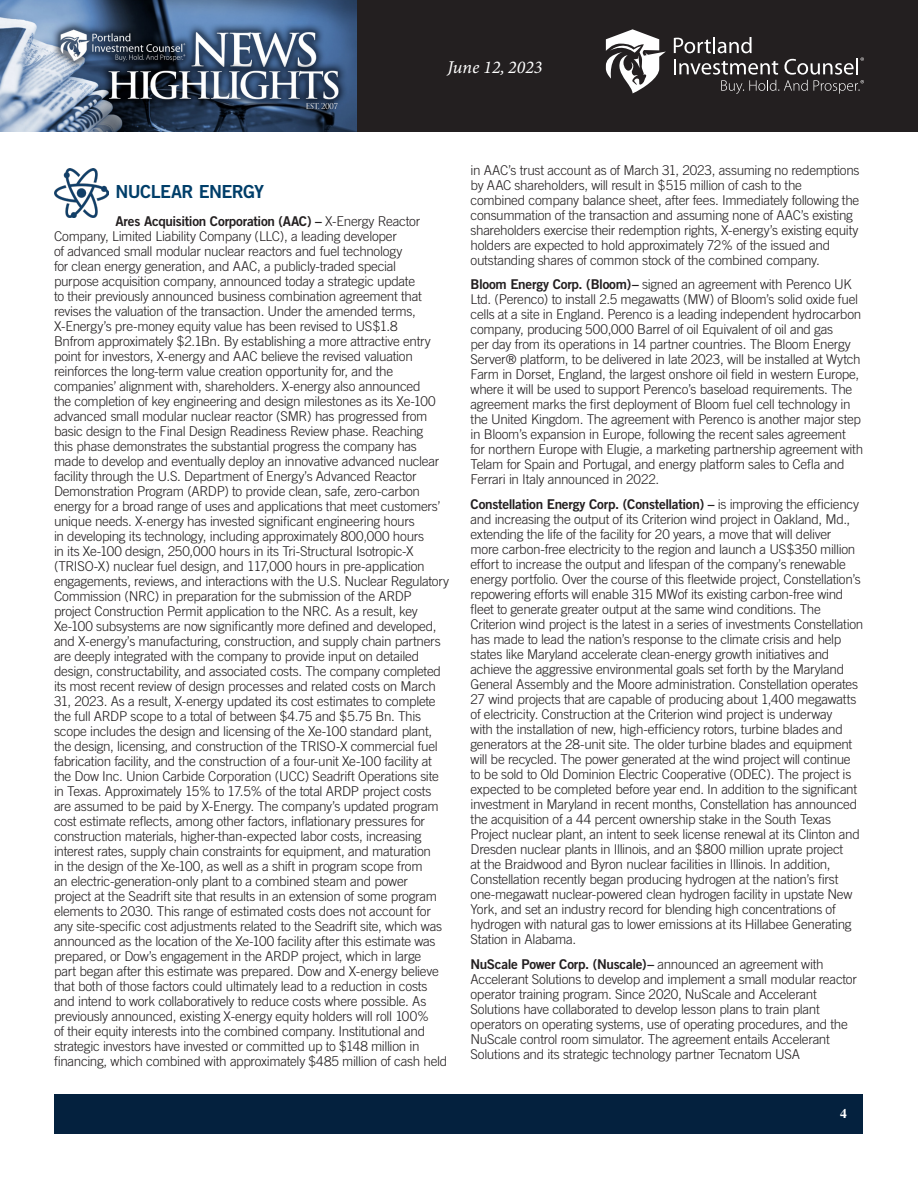
<style>
.page{position:relative;width:918px;height:1188px;background:#fff}
.page>*{position:absolute;margin:0;border:0;box-sizing:border-box;transform-origin:0 0}
.Article_-_Body{font:18px "Trade Gothic Bold Two";letter-spacing:-.035em;color:#003e69}
.t1{font:italic 18px "Minion Variable Concept";color:#fff}
.Article_-_Body-2{font:300 13.5px/15px "Trade Gothic";letter-spacing:-.02em;color:#231f20}
.t2{font:700 13.5px "Times";color:#fff}
.s1{font-family:"Trade Gothic Bold Two";font-weight:400}
</style>
<div class="page">
<div style="left:356px;top:0;width:562px;height:132px;background:#231f20"></div>
<img style="left:0;top:0;width:356px;height:132px">
<svg style="left:674px;top:37px;width:190px;height:57px"></svg>
<svg style="left:606px;top:29px;width:60px;height:64px"></svg>
<div style="left:55px;top:1094px;width:808px;height:39px;background:#04213e"></div>
<img style="left:54px;top:168px;width:55px;height:49px">
<h1 class="t1" style="left:447px;top:55px;width:97px">June 12, 2023</h1>
<p class="Article_-_Body" style="left:115px;top:180px;width:150px">NUCLEAR ENERGY</p>
<p class="Article_-_Body-2" style="left:54px;top:214px;width:397px;text-indent:62px"><span class="s1">Ares Acquisition Corporation (AAC) –</span> X-Energy Reactor Company, Limited Liability Company (LLC), a leading developer<br>of advanced small modular nuclear reactors and fuel technology<br>for clean energy generation, and AAC, a publicly-traded special<br>purpose acquisition company, announced today a strategic update<br>to their previously announced business combination agreement that revises the valuation of the transaction. Under the amended terms, X-Energy’s pre-money equity value has been revised to US$1.8<br>Bnfrom approximately $2.1Bn. By establishing a more attractive entry point for investors, X-energy and AAC believe the revised valuation reinforces the long-term value creation opportunity for, and the companies’ alignment with, shareholders. X-energy also announced<br>the completion of key engineering and design milestones as its Xe-100 advanced small modular nuclear reactor (SMR) has progressed from basic design to the Final Design Readiness Review phase. Reaching<br>this phase demonstrates the substantial progress the company has made to develop and eventually deploy an innovative advanced nuclear facility through the U.S. Department of Energy’s Advanced Reactor Demonstration Program (ARDP) to provide clean, safe, zero-carbon energy for a broad range of uses and applications that meet customers’ unique needs. X-energy has invested significant engineering hours<br>in developing its technology, including approximately 800,000 hours<br>in its Xe-100 design, 250,000 hours in its Tri-Structural Isotropic-X (TRISO-X) nuclear fuel design, and 117,000 hours in pre-application engagements, reviews, and interactions with the U.S. Nuclear Regulatory Commission (NRC) in preparation for the submission of the ARDP project Construction Permit application to the NRC. As a result, key Xe-100 subsystems are now significantly more defined and developed, and X-energy’s manufacturing, construction, and supply chain partners are deeply integrated with the company to provide input on detailed design, constructability, and associated costs. The company completed its most recent review of design processes and related costs on March 31, 2023. As a result, X-energy updated its cost estimates to complete the full ARDP scope to a total of between $4.75 and $5.75 Bn. This scope includes the design and licensing of the Xe-100 standard plant, the design, licensing, and construction of the TRISO-X commercial fuel fabrication facility, and the construction of a four-unit Xe-100 facility at the Dow Inc. Union Carbide Corporation (UCC) Seadrift Operations site in Texas. Approximately 15% to 17.5% of the total ARDP project costs are assumed to be paid by X-Energy. The company’s updated program cost estimate reflects, among other factors, inflationary pressures for construction materials, higher-than-expected labor costs, increasing interest rates, supply chain constraints for equipment, and maturation<br>in the design of the Xe-100, as well as a shift in program scope from<br>an electric-generation-only plant to a combined steam and power<br>project at the Seadrift site that results in an extension of some program elements to 2030. This range of estimated costs does not account for any site-specific cost adjustments related to the Seadrift site, which was announced as the location of the Xe-100 facility after this estimate was prepared, or Dow’s engagement in the ARDP project, which in large<br>part began after this estimate was prepared. Dow and X-energy believe that both of those factors could ultimately lead to a reduction in costs and intend to work collaboratively to reduce costs where possible. As previously announced, existing X-energy equity holders will roll 100%<br>of their equity interests into the combined company. Institutional and strategic investors have invested or committed up to $148 million in financing, which combined with approximately $485 million of cash held</p>
<p class="Article_-_Body-2" style="left:471px;top:162px;width:391px">in AAC’s trust account as of March 31, 2023, assuming no redemptions by AAC shareholders, will result in $515 million of cash to the combined company balance sheet, after fees. Immediately following the consummation of the transaction and assuming none of AAC’s existing shareholders exercise their redemption rights, X-energy’s existing equity holders are expected to hold approximately 72% of the issued and outstanding shares of common stock of the combined company.</p>
<p class="Article_-_Body-2" style="left:471px;top:277px;width:394px"><span class="s1">Bloom Energy Corp. (Bloom)–</span> signed an agreement with Perenco UK Ltd. (Perenco) to install 2.5 megawatts (MW) of Bloom’s solid oxide fuel cells at a site in England. Perenco is a leading independent hydrocarbon company, producing 500,000 Barrel of oil Equivalent of oil and gas<br>per day from its operations in 14 partner countries. The Bloom Energy Server® platform, to be delivered in late 2023, will be installed at Wytch Farm in Dorset, England, the largest onshore oil field in western Europe, where it will be used to support Perenco’s baseload requirements. The agreement marks the first deployment of Bloom fuel cell technology in the United Kingdom. The agreement with Perenco is another major step in Bloom’s expansion in Europe, following the recent sales agreement for northern Europe with Elugie, a marketing partnership agreement with Telam for Spain and Portugal, and energy platform sales to Cefla and Ferrari in Italy announced in 2022.</p>
<p class="Article_-_Body-2" style="left:471px;top:497px;width:394px"><span class="s1">Constellation Energy Corp. (Constellation) –</span> is improving the efficiency and increasing the output of its Criterion wind project in Oakland, Md., extending the life of the facility for 20 years, a move that will deliver<br>more carbon-free electricity to the region and launch a US$350 million effort to increase the output and lifespan of the company’s renewable energy portfolio. Over the course of this fleetwide project, Constellation’s repowering efforts will enable 315 MWof its existing carbon-free wind fleet to generate greater output at the same wind conditions. The Criterion wind project is the latest in a series of investments Constellation has made to lead the nation’s response to the climate crisis and help states like Maryland accelerate clean-energy growth initiatives and achieve the aggressive environmental goals set forth by the Maryland General Assembly and the Moore administration. Constellation operates 27 wind projects that are capable of producing about 1,400 megawatts of electricity. Construction at the Criterion wind project is underway<br>with the installation of new, high-efficiency rotors, turbine blades and generators at the 28-unit site. The older turbine blades and equipment will be recycled. The power generated at the wind project will continue to be sold to Old Dominion Electric Cooperative (ODEC). The project is expected to be completed before year end. In addition to the significant investment in Maryland in recent months, Constellation has announced the acquisition of a 44 percent ownership stake in the South Texas Project nuclear plant, an intent to seek license renewal at its Clinton and Dresden nuclear plants in Illinois, and an $800 million uprate project<br>at the Braidwood and Byron nuclear facilities in Illinois. In addition, Constellation recently began producing hydrogen at the nation’s first one-megawatt nuclear-powered clean hydrogen facility in upstate New York, and set an industry record for blending high concentrations of hydrogen with natural gas to lower emissions at its Hillabee Generating Station in Alabama.</p>
<p class="Article_-_Body-2" style="left:471px;top:956px;width:388px"><span class="s1">NuScale Power Corp. (Nuscale)–</span> announced an agreement with Accelerant Solutions to develop and implement a small modular reactor operator training program. Since 2020, NuScale and Accelerant Solutions have collaborated to develop lesson plans to train plant operators on operating systems, use of operating procedures, and the NuScale control room simulator. The agreement entails Accelerant Solutions and its strategic technology partner Tecnatom USA</p>
<p class="t2" style="left:840px;top:1100px;width:8px">4</p>
</div>
